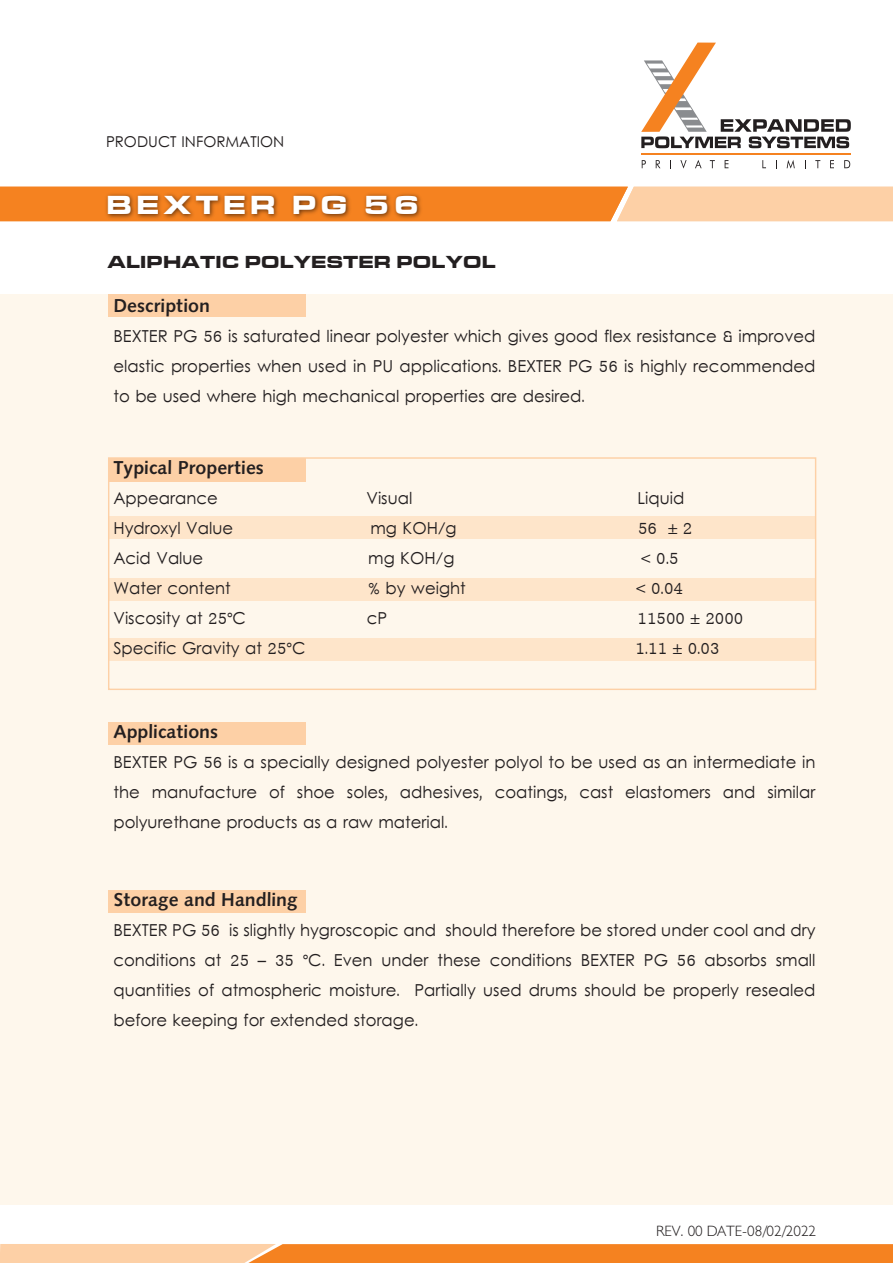
<style>
.page{position:relative;width:893px;height:1263px;background:#fff}
.page>*{position:absolute;margin:0;border:0;box-sizing:border-box;transform-origin:0 0}
.t1{font:27px "Microgramma D Bold Exte";letter-spacing:.2em;color:#fff}
.t2{font:18.75px "Humanist 531 BT Bold A";color:#231f20}
.t3{font:18px "Microgramma D Bold Exte";letter-spacing:.05em;color:#231f20}
.t4{font:16.5px/30px "Levenim";color:#231f20;text-align:justify}
.t5{font:300 15px "Humanist 521 BT";color:#231f20}
.t6{font:15px "Levenim";color:#231f20}
</style>
<div class="page">
<div style="left:0;top:294px;width:893px;height:911px;background:#fef7ec"></div>
<svg style="left:0;top:187px;width:893px;height:34px;background:#f8a862"></svg>
<img style="left:101px;top:186px;width:331px;height:36px">
<hr style="left:641px;top:154px;width:210px;height:1px;background:#f58220">
<svg style="left:641px;top:43px;width:210px;height:105px"></svg>
<svg style="left:642px;top:160px;width:4px;height:8px"></svg>
<svg style="left:656px;top:160px;width:4px;height:8px"></svg>
<svg style="left:680px;top:160px;width:7px;height:9px"></svg>
<svg style="left:695px;top:160px;width:7px;height:8px"></svg>
<svg style="left:710px;top:160px;width:5px;height:8px"></svg>
<svg style="left:725px;top:160px;width:3px;height:8px"></svg>
<svg style="left:762px;top:160px;width:4px;height:8px"></svg>
<svg style="left:787px;top:160px;width:8px;height:9px"></svg>
<svg style="left:815px;top:160px;width:5px;height:8px"></svg>
<svg style="left:830px;top:160px;width:4px;height:8px"></svg>
<svg style="left:844px;top:160px;width:6px;height:8px"></svg>
<div style="left:108px;top:294px;width:198px;height:23px;background:#fdd0a6"></div>
<div style="left:108px;top:722px;width:198px;height:22px;background:#fdd0a6"></div>
<div style="left:108px;top:890px;width:198px;height:22px;background:#fdd0a6"></div>
<div style="left:109px;top:517px;width:706px;height:22px;background:#fee5ca"></div>
<div style="left:108px;top:578px;width:707px;height:22px;background:#fee5ca"></div>
<div style="left:109px;top:639px;width:706px;height:22px;background:#fee5ca"></div>
<div style="left:108px;top:458px;width:198px;height:24px;background:#fdd0a6"></div>
<div style="left:108px;top:457px;width:708px;height:233px;border:1px solid #fdd0a6"></div>
<svg style="left:0;top:1244px;width:893px;height:19px;background:#f79949"></svg>
<p class="t6" style="left:106px;top:133px;width:180px">PRODUCT INFORMATION</p>
<h1 class="t1" style="left:107px;top:186px;width:314px">BEXTER PG 56</h1>
<p class="t3" style="left:108px;top:250px;width:389px">ALIPHATIC POLYESTER POLYOL</p>
<p class="t2" style="left:113px;top:294px;width:98px">Description</p>
<p class="t4" style="left:113px;top:323px;width:704px">BEXTER PG 56 is saturated linear polyester which gives good flex resistance &amp; improved elastic properties when used in PU applications. BEXTER PG 56 is highly recommended to be used where high mechanical properties are desired.</p>
<p class="t2" style="left:113px;top:456px;width:152px">Typical Properties</p>
<p class="t4" style="left:113px;top:485px;width:106px">Appearance</p>
<p class="t4" style="left:366px;top:485px;width:47px">Visual</p>
<p class="t4" style="left:638px;top:485px;width:48px">Liquid</p>
<p class="t4" style="left:113px;top:515px;width:121px">Hydroxyl Value</p>
<p class="t4" style="left:370px;top:515px;width:88px">mg KOH/g</p>
<p class="t4" style="left:638px;top:515px;width:56px">56 ± 2</p>
<p class="t4" style="left:113px;top:545px;width:91px">Acid Value</p>
<p class="t4" style="left:368px;top:545px;width:88px">mg KOH/g</p>
<p class="t4" style="left:641px;top:545px;width:39px">&lt; 0.5</p>
<p class="t4" style="left:113px;top:575px;width:119px">Water content</p>
<p class="t4" style="left:368px;top:575px;width:99px">% by weight</p>
<p class="t4" style="left:636px;top:575px;width:48px">&lt; 0.04</p>
<p class="t4" style="left:113px;top:605px;width:134px">Viscosity at 25°C</p>
<p class="t4" style="left:367px;top:605px;width:22px">cP</p>
<p class="t4" style="left:638px;top:605px;width:107px">11500 ± 2000</p>
<p class="t4" style="left:113px;top:635px;width:194px">Specific Gravity at 25°C</p>
<p class="t4" style="left:635px;top:635px;width:86px">1.11 ± 0.03</p>
<p class="t2" style="left:113px;top:720px;width:106px">Applications</p>
<p class="t4" style="left:113px;top:749px;width:704px">BEXTER PG 56 is a specially designed polyester polyol to be used as an intermediate in the manufacture of shoe soles, adhesives, coatings, cast elastomers and similar polyurethane products as a raw material.</p>
<p class="t2" style="left:113px;top:888px;width:186px">Storage and Handling</p>
<p class="t4" style="left:113px;top:917px;width:704px">BEXTER PG 56 is slightly hygroscopic and should therefore be stored under cool and dry conditions at 25 – 35 °C. Even under these conditions BEXTER PG 56 absorbs small quantities of atmospheric moisture. Partially used drums should be properly resealed before keeping for extended storage.</p>
<p class="t5" style="left:656px;top:1222px;width:161px">REV. 00 DATE-08/02/2022</p>
</div>
